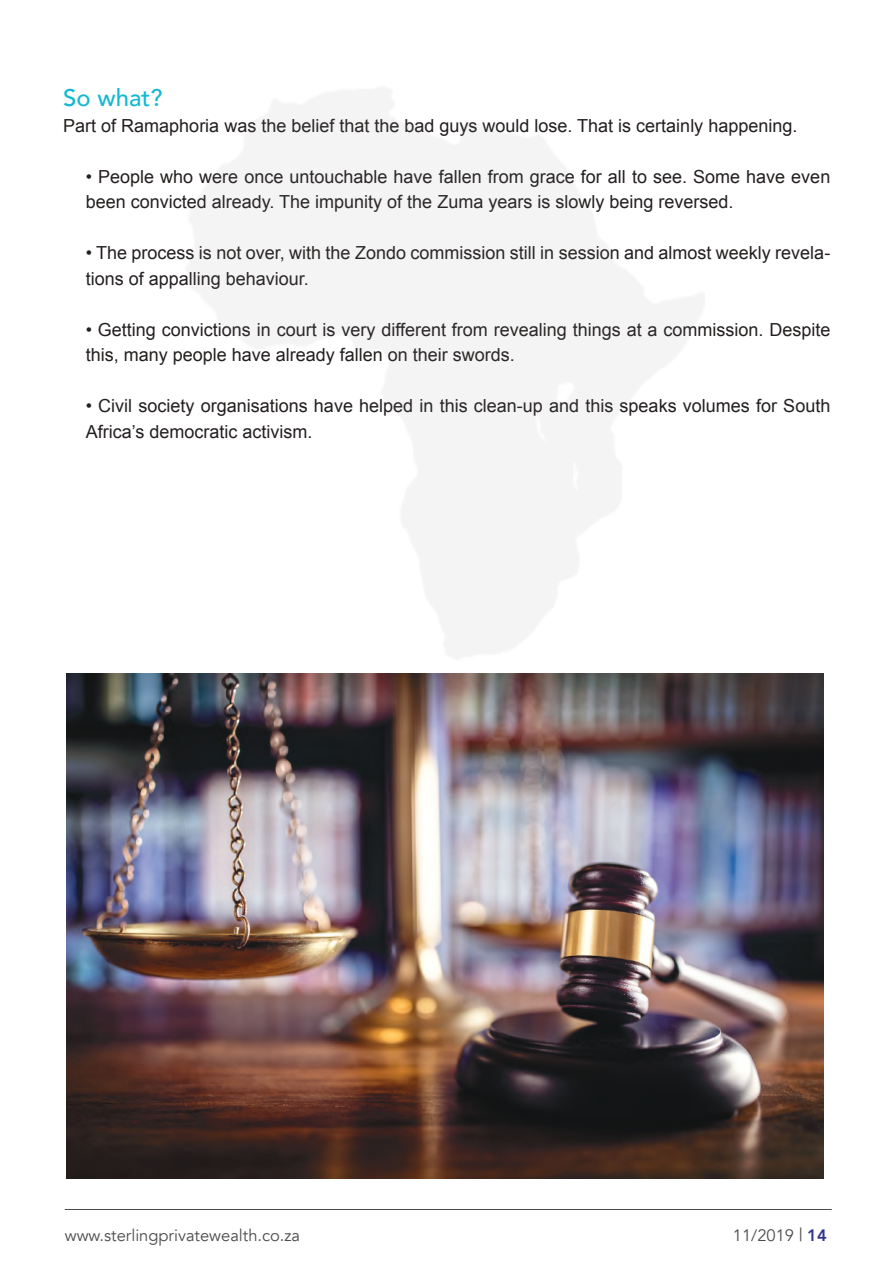
<style>
.page{position:relative;width:893px;height:1263px;background:#fff}
.page>*{position:absolute;margin:0;border:0;box-sizing:border-box;transform-origin:0 0}
.t1{font:500 24px "Avenir";color:#15b9d1}
.t2{font:18px/25.5px "Arial";color:#241f1f}
.t3{font:16.5px "Avenir";color:#4e4b4c}
.s1{font-size:18px}
.s2{font-weight:800;color:#2f348e}
</style>
<div class="page">
<hr style="left:65px;top:1209px;width:767px;height:1px;background:#4e4b4c">
<img style="left:67px;top:673px;width:757px;height:505px">
<h1 class="t1" style="left:63px;top:77px;width:101px">So what?</h1>
<p class="t2" style="left:63px;top:113px;width:736px">Part of Ramaphoria was the belief that the bad guys would lose. That is certainly happening.</p>
<p class="t2" style="left:86px;top:164px;width:746px">• People who were once untouchable have fallen from grace for all to see. Some have even been convicted already. The impunity of the Zuma years is slowly being reversed.</p>
<p class="t2" style="left:86px;top:240px;width:746px">• The process is not over, with the Zondo commission still in session and almost weekly revela&shy;tions of appalling behaviour.</p>
<p class="t2" style="left:86px;top:317px;width:746px">• Getting convictions in court is very different from revealing things at a commission. Despite this, many people have already fallen on their swords.</p>
<p class="t2" style="left:86px;top:393px;width:746px">• Civil society organisations have helped in this clean-up and this speaks volumes for South<br>Africa’s democratic activism.</p>
<p class="t3" style="left:65px;top:1225px;width:237px">www.sterlingprivatewealth.co.za</p>
<p class="t3" style="left:733px;top:1225px;width:95px">11/2019 <span class="s1">|</span> <span class="s2">14</span></p>
</div>
